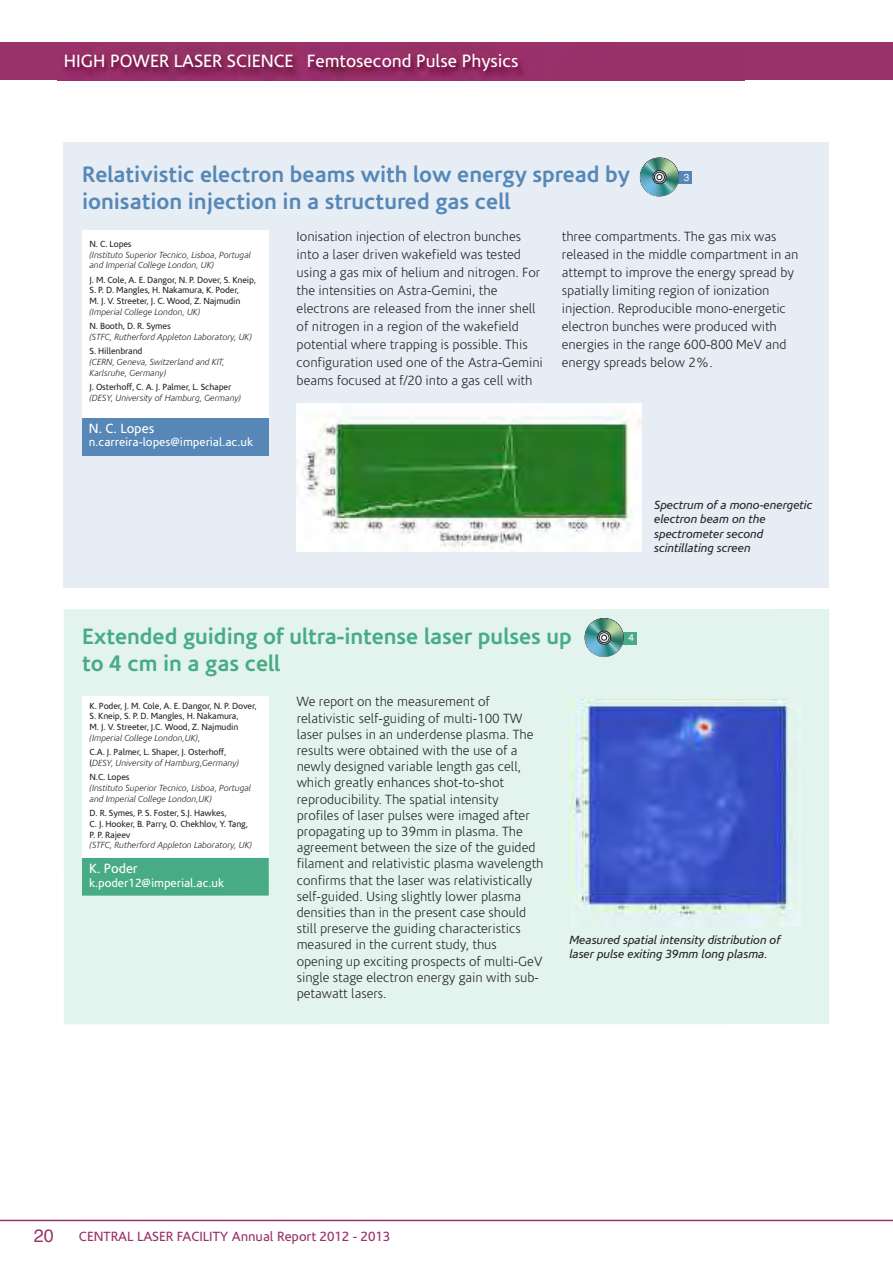
<style>
.page{position:relative;width:893px;height:1263px;background:#fff}
.page>*{position:absolute;margin:0;border:0;box-sizing:border-box;transform-origin:0 0}
.t1{font:700 22.5px/27px "Corisande";color:#5687b7}
.t2{font:700 22.5px/27px "Corisande";color:#47ac86}
.t3{font:18px "Corisande";color:#fff}
.t4{font:18px "Helvetica";color:#99326a}
.t5{font:300 13.5px/16.2px "Corisande";color:#272627}
.t6{font:13.5px "Corisande";color:#99326a}
.t7{font:13.5px "Corisande";color:#fff}
.t8{font:italic 12px/14.4px "Corisande";color:#272627}
.t9{font:12px "Corisande";color:#fff}
.t10{font:10.05px "Helvetica";color:#fff}
.t11{font:9px/10.8px "Corisande";letter-spacing:-.015em;color:#272627}
.t12{font:italic 300 9px/10.8px "Corisande";color:#272627}
.s1{font-weight:300;font-style:italic}
</style>
<div class="page">
<div style="left:0;top:43px;width:893px;height:37px;background:#99326a"></div>
<hr style="left:0;top:1220px;width:893px;height:1px;background:#99326a">
<img style="left:57px;top:47px;width:687px;height:34px">
<div style="left:64px;top:609px;width:765px;height:415px;background:#e3f3ed"></div>
<div style="left:82px;top:696px;width:187px;height:179px;background:#fff"></div>
<div style="left:82px;top:858px;width:187px;height:38px;background:#47ac86"></div>
<div style="left:609px;top:632px;width:28px;height:12px;background:#47ac86"></div>
<svg style="left:584px;top:618px;width:40px;height:39px"></svg>
<img style="left:571px;top:700px;width:229px;height:226px">
<div style="left:64px;top:143px;width:765px;height:445px;background:#e6edf4"></div>
<div style="left:82px;top:230px;width:187px;height:192px;background:#fff"></div>
<div style="left:82px;top:418px;width:187px;height:38px;background:#5687b7"></div>
<div style="left:664px;top:171px;width:28px;height:13px;background:#5687b7"></div>
<svg style="left:640px;top:158px;width:39px;height:39px"></svg>
<img style="left:297px;top:404px;width:344px;height:148px">
<h2 class="t3" style="left:64px;top:51px;width:456px">HIGH POWER LASER SCIENCE Femtosecond Pulse Physics</h2>
<h1 class="t1" style="left:82px;top:161px;width:549px">Relativistic electron beams with low energy spread by ionisation injection in a structured gas cell</h1>
<p class="t5" style="left:297px;top:227px;width:248px;line-height:18px">Ionisation injection of electron bunches into a laser driven wakefield was tested using a gas mix of helium and nitrogen. For the intensities on Astra-Gemini, the electrons are released from the inner shell of nitrogen in a region of the wakefield potential where trapping is possible. This configuration used one of the Astra-Gemini beams focused at f/20 into a gas cell with</p>
<p class="t5" style="left:562px;top:227px;width:238px;line-height:18px">three compartments. The gas mix was released in the middle compartment in an attempt to improve the energy spread by spatially limiting region of ionization injection. Reproducible mono-energetic electron bunches were produced with energies in the range 600-800 MeV and energy spreads below 2%.</p>
<p class="t10" style="left:684px;top:173px;width:7px">3</p>
<p class="t11" style="left:90px;top:239px;width:44px">N. C. Lopes</p>
<p class="t12" style="left:90px;top:249px;width:163px">(Instituto Superior Tecnico, Lisboa, Portugal and Imperial College London, UK)</p>
<p class="t11" style="left:90px;top:274px;width:168px">J. M. Cole, A. E. Dangor, N. P. Dover, S. Kneip,<br>S. P. D. Mangles, H. Nakamura, K. Poder,<br>M. J. V. Streeter, J. C. Wood, Z. Najmudin</p>
<p class="t12" style="left:90px;top:307px;width:112px">(Imperial College London, UK)</p>
<p class="t11" style="left:90px;top:321px;width:83px">N. Booth, D. R. Symes</p>
<p class="t12" style="left:90px;top:332px;width:164px">(STFC, Rutherford Appleton Laboratory, UK)</p>
<p class="t11" style="left:90px;top:346px;width:54px">S. Hillenbrand</p>
<p class="t12" style="left:90px;top:357px;width:136px">(CERN, Geneva, Switzerland and KIT,<br>Karlsruhe, Germany)</p>
<p class="t11" style="left:90px;top:382px;width:143px">J. Osterhoff, C. A. J. Palmer, L. Schaper</p>
<p class="t12" style="left:90px;top:393px;width:153px">(DESY, University of Hamburg, Germany)</p>
<p class="t7" style="left:89px;top:421px;width:67px">N. C. Lopes</p>
<p class="t9" style="left:89px;top:435px;width:166px">n.carreira-lopes@imperial.ac.uk</p>
<p class="t8" style="left:654px;top:498px;width:160px">Spectrum of a mono-energetic electron beam on the spectrometer second scintillating screen</p>
<h1 class="t2" style="left:82px;top:623px;width:491px">Extended guiding of ultra-intense laser pulses up to 4 cm in a gas cell</h1>
<p class="t11" style="left:90px;top:700px;width:169px">K. Poder, J. M. Cole, A. E. Dangor, N. P. Dover,<br>S. Kneip, S. P. D. Mangles, H. Nakamura,<br>M. J. V. Streeter, J.C. Wood, Z. Najmudin</p>
<p class="t12" style="left:90px;top:733px;width:112px">(Imperial College London,UK),</p>
<p class="t11" style="left:90px;top:747px;width:151px">C.A. J. Palmer, L. Shaper, J. Osterhoff, (<span class="s1">DESY, University of Hamburg,Germany)</span></p>
<p class="t11" style="left:90px;top:772px;width:42px">N.C. Lopes</p>
<p class="t12" style="left:90px;top:783px;width:163px">(Instituto Superior Tecnico, Lisboa, Portugal and Imperial College London,UK)</p>
<p class="t11" style="left:90px;top:808px;width:160px">D. R. Symes, P. S. Foster, S.J. Hawkes,<br>C. J. Hooker, B. Parry, O. Chekhlov, Y. Tang,<br>P. P. Rajeev</p>
<p class="t12" style="left:90px;top:840px;width:164px">(STFC, Rutherford Appleton Laboratory, UK)</p>
<p class="t7" style="left:89px;top:861px;width:50px">K. Poder</p>
<p class="t9" style="left:89px;top:876px;width:137px">k.poder12@imperial.ac.uk</p>
<p class="t10" style="left:628px;top:633px;width:7px">4</p>
<p class="t5" style="left:297px;top:694px;width:248px">We report on the measurement of relativistic self-guiding of multi-100 TW laser pulses in an underdense plasma. The results were obtained with the use of a newly designed variable length gas cell, which greatly enhances shot-to-shot reproducibility. The spatial intensity profiles of laser pulses were imaged after propagating up to 39mm in plasma. The agreement between the size of the guided filament and relativistic plasma wavelength confirms that the laser was relativistically self-guided. Using slightly lower plasma densities than in the present case should still preserve the guiding characteristics measured in the current study, thus opening up exciting prospects of multi-GeV single stage electron energy gain with sub&shy;petawatt lasers.</p>
<p class="t8" style="left:569px;top:933px;width:213px">Measured spatial intensity distribution of laser pulse exiting 39mm long plasma.</p>
<h2 class="t4" style="left:34px;top:1228px;width:22px">20</h2>
<p class="t6" style="left:79px;top:1229px;width:313px">CENTRAL LASER FACILITY Annual Report 2012 - 2013</p>
</div>
